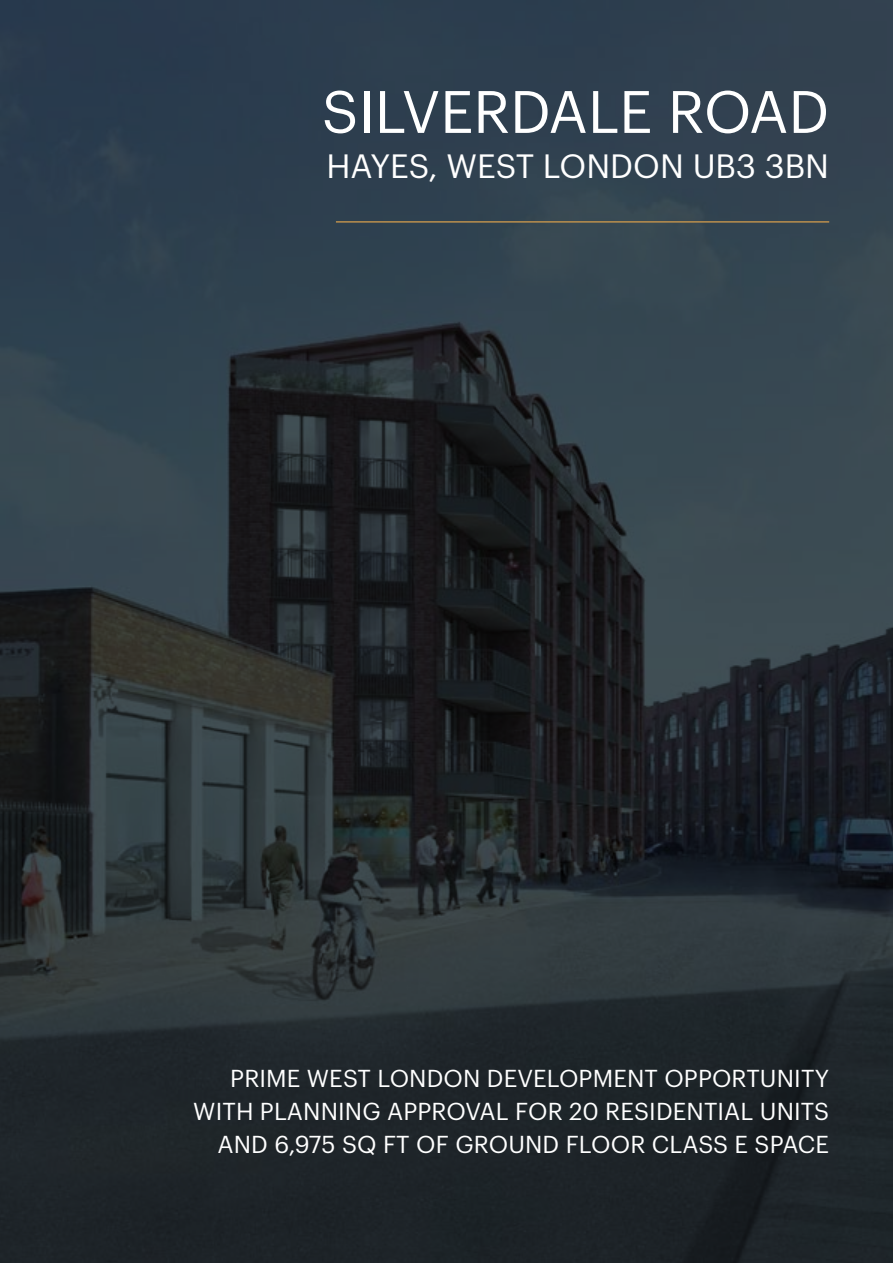
<style>
.page{position:relative;width:893px;height:1263px;background:#fff}
.page>*{position:absolute;margin:0;border:0;box-sizing:border-box;transform-origin:0 0}
.t1{font:58.5px "Graphik";color:#fff}
.t2{font:33px "Graphik";color:#fff}
.t3{font:24px/33px "Graphik";letter-spacing:.005em;color:#fff;text-align:right}
</style>
<div class="page">
<img style="left:0;top:0;width:893px;height:1263px">
<hr style="left:336px;top:221px;width:493px;height:2px;background:#bb8f4d">
<h1 class="t1" style="left:322px;top:68px;width:509px">SILVERDALE ROAD</h1>
<h2 class="t2" style="left:326px;top:141px;width:504px">HAYES, WEST LONDON UB3 3BN</h2>
<p class="t3" style="left:193px;top:1060px;width:637px">PRIME WEST LONDON DEVELOPMENT OPPORTUNITY<br>WITH PLANNING APPROVAL FOR 20 RESIDENTIAL UNITS<br>AND 6,975 SQ FT OF GROUND FLOOR CLASS E SPACE</p>
</div>
